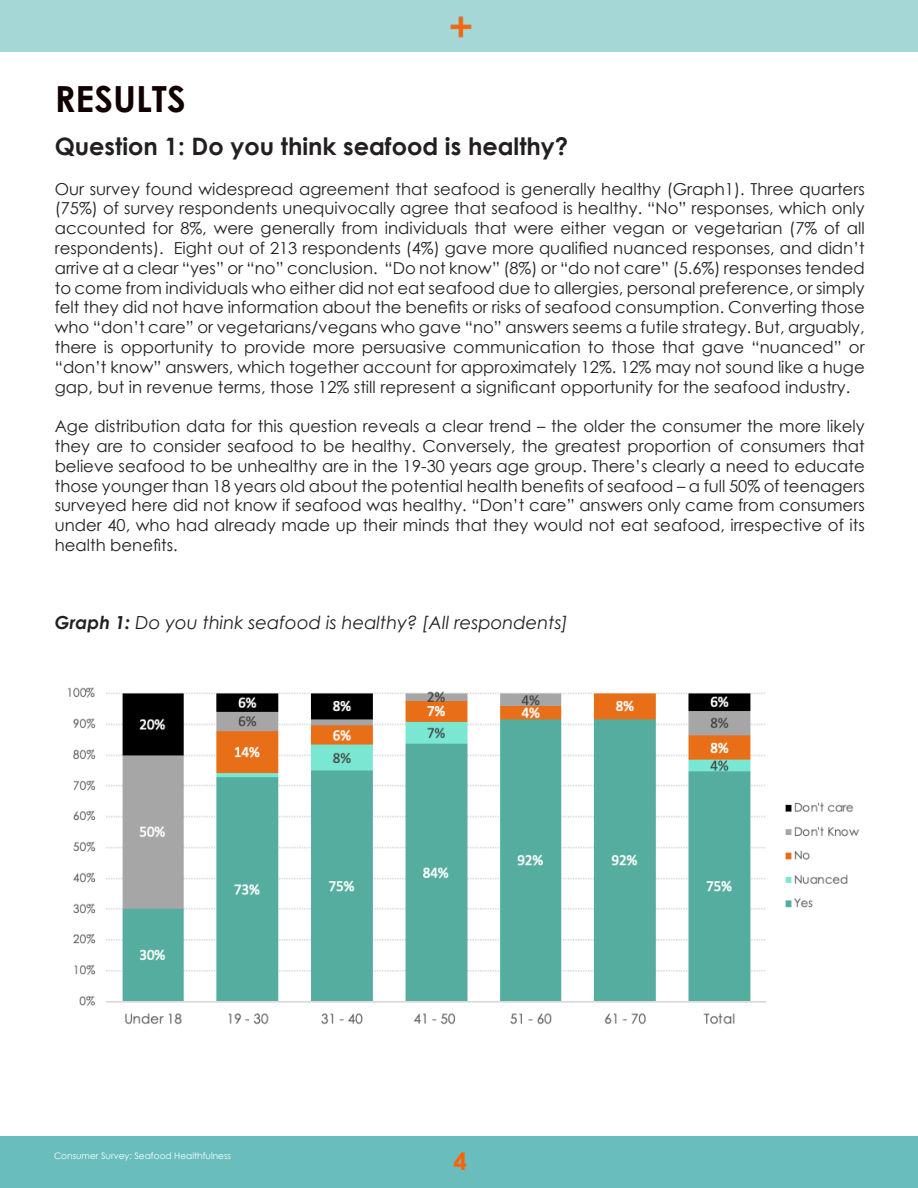
<style>
.page{position:relative;width:918px;height:1188px;background:#fff}
.page>*{position:absolute;margin:0;border:0;box-sizing:border-box;transform-origin:0 0}
.t1{font:700 36px "Century Gothic";color:#110002}
.t2{font:700 24px "Century Gothic";color:#231f20}
.t3{font:700 24px "Century Gothic";color:#ff6300}
.t4{font:italic 18px "Century Gothic";color:#231f20}
.t5{font:16.5px/19.8px "Century Gothic";color:#231f20;text-align:justify}
.t6{font:9px "Century Gothic";color:#fff}
.s1{font-weight:700}
</style>
<div class="page">
<div style="left:0;top:1137px;width:918px;height:51px;background:#6abdbd"></div>
<img style="left:68px;top:687px;width:792px;height:338px">
<div style="left:0;top:0;width:918px;height:52px;background:#a5d7d7"></div>
<img style="left:451px;top:16px;width:21px;height:21px">
<p class="t1" style="left:55px;top:72px;width:133px">RESULTS</p>
<p class="t2" style="left:55px;top:128px;width:515px">Question 1: Do you think seafood is healthy?</p>
<p class="t5" style="left:55px;top:178px;width:812px">Our survey found widespread agreement that seafood is generally healthy (Graph1). Three quarters (75%) of survey respondents unequivocally agree that seafood is healthy. “No” responses, which only accounted for 8%, were generally from individuals that were either vegan or vegetarian (7% of all respondents). Eight out of 213 respondents (4%) gave more qualified nuanced responses, and didn’t arrive at a clear “yes” or “no” conclusion. “Do not know” (8%) or “do not care” (5.6%) responses tended to come from individuals who either did not eat seafood due to allergies, personal preference, or simply felt they did not have information about the benefits or risks of seafood consumption. Converting those who “don’t care” or vegetarians/vegans who gave “no” answers seems a futile strategy. But, arguably, there is opportunity to provide more persuasive communication to those that gave “nuanced” or “don’t know” answers, which together account for approximately 12%. 12% may not sound like a huge gap, but in revenue terms, those 12% still represent a significant opportunity for the seafood industry.</p>
<p class="t5" style="left:55px;top:416px;width:812px">Age distribution data for this question reveals a clear trend – the older the consumer the more likely they are to consider seafood to be healthy. Conversely, the greatest proportion of consumers that believe seafood to be unhealthy are in the 19-30 years age group. There’s clearly a need to educate those younger than 18 years old about the potential health benefits of seafood – a full 50% of teenagers surveyed here did not know if seafood was healthy. “Don’t care” answers only came from consumers under 40, who had already made up their minds that they would not eat seafood, irrespective of its health benefits.</p>
<p class="t4" style="left:55px;top:610px;width:515px"><span class="s1">Graph 1:</span> Do you think seafood is healthy? [All respondents]</p>
<p class="t6" style="left:54px;top:1149px;width:179px">Consumer Survey: Seafood Healthfulness</p>
<p class="t3" style="left:453px;top:1143px;width:15px">4</p>
</div>
